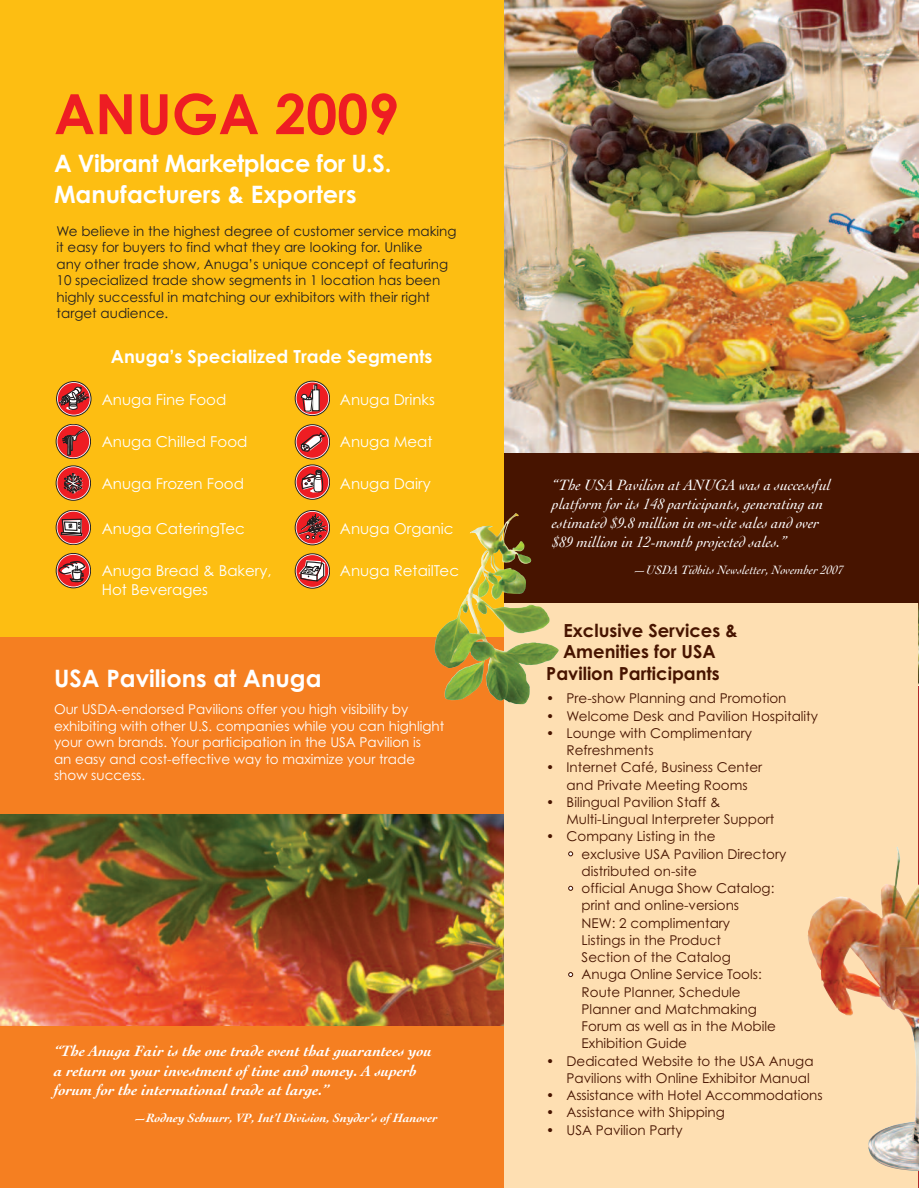
<style>
.page{position:relative;width:919px;height:1188px;background:#fff}
.page>*{position:absolute;margin:0;border:0;box-sizing:border-box;transform-origin:0 0}
.t1{font:55.5px "Century Gothic Bold TT";color:#ee1d23}
.t2{font:24px/31px "Century Gothic Bold TT";color:#fff}
.t3{font:18px "Century Gothic Bold TT";color:#471400}
.t4{font:18px "Century Gothic Bold TT";color:#fff}
.t5{font:italic 15.75px/18.9px "Cochin";color:#fff}
.t6{font:italic 700 15.75px/19.5px "Cochin";color:#fff}
.t7{font:15px "Century Gothic";color:#fff}
.t8{font:13.5px/17.2px "Century Gothic";color:#471400}
.t9{font:13.5px/16.5px "Century Gothic";color:#231f20}
.t10{font:13.5px/16.5px "Century Gothic";color:#fff}
.t11{font:italic 700 12.75px "Cochin";color:#fff}
.t12{font:italic 12.75px "Cochin";color:#fff}
.s1{color:#fff}
</style>
<div class="page">
<div style="left:0;top:0;width:504px;height:675px;background:#fdbe12"></div>
<img style="left:0;top:814px;width:504px;height:212px">
<div style="left:0;top:1026px;width:504px;height:162px;background:#f57f21"></div>
<div style="left:0;top:638px;width:504px;height:176px;background:#f57f21"></div>
<div style="left:504px;top:0;width:414px;height:1188px;background:#fedfb2"></div>
<hr style="left:918px;top:0;width:1px;height:605px;background:#f57f21">
<img style="left:918px;top:454px;width:1px;height:232px">
<hr style="left:918px;top:686px;width:1px;height:502px;background:#b1282a">
<svg style="left:57px;top:382px;width:34px;height:34px"></svg>
<div style="left:56px;top:381px;width:35px;height:35px;border:1px solid #231f20;border-radius:50%"></div>
<svg style="left:58px;top:383px;width:32px;height:32px"></svg>
<svg style="left:56px;top:386px;width:33px;height:25px"></svg>
<svg style="left:295px;top:381px;width:34px;height:35px"></svg>
<div style="left:295px;top:381px;width:35px;height:35px;border:1px solid #231f20;border-radius:50%"></div>
<div style="left:296px;top:383px;width:32px;height:31px;background:#ee1d23;border-radius:50%"></div>
<svg style="left:300px;top:384px;width:20px;height:28px"></svg>
<div style="left:56px;top:424px;width:35px;height:35px;border:1px solid #231f20;border-radius:50%"></div>
<div style="left:57px;top:426px;width:32px;height:31px;background:#ee1d23;border-radius:50%"></div>
<svg style="left:57px;top:426px;width:32px;height:30px"></svg>
<svg style="left:295px;top:425px;width:34px;height:34px"></svg>
<div style="left:295px;top:424px;width:35px;height:35px;border:1px solid #231f20;border-radius:50%"></div>
<svg style="left:296px;top:426px;width:32px;height:32px"></svg>
<svg style="left:300px;top:430px;width:27px;height:23px"></svg>
<svg style="left:56px;top:466px;width:35px;height:34px"></svg>
<div style="left:56px;top:466px;width:35px;height:35px;border:1px solid #231f20;border-radius:50%"></div>
<div style="left:57px;top:467px;width:32px;height:32px;background:#ee1d23;border-radius:50%"></div>
<svg style="left:63px;top:473px;width:20px;height:21px"></svg>
<svg style="left:295px;top:465px;width:34px;height:34px"></svg>
<div style="left:295px;top:465px;width:35px;height:35px;border:1px solid #231f20;border-radius:50%"></div>
<svg style="left:296px;top:466px;width:32px;height:32px"></svg>
<svg style="left:300px;top:469px;width:23px;height:24px"></svg>
<svg style="left:56px;top:553px;width:35px;height:35px"></svg>
<div style="left:56px;top:553px;width:35px;height:35px;border:1px solid #231f20;border-radius:50%"></div>
<div style="left:58px;top:555px;width:31px;height:32px;background:#ee1d23;border-radius:50%"></div>
<svg style="left:57px;top:561px;width:29px;height:21px"></svg>
<svg style="left:295px;top:510px;width:34px;height:35px"></svg>
<div style="left:295px;top:510px;width:35px;height:35px;border:1px solid #231f20;border-radius:50%"></div>
<svg style="left:296px;top:512px;width:32px;height:32px"></svg>
<svg style="left:298px;top:513px;width:29px;height:26px"></svg>
<svg style="left:56px;top:510px;width:35px;height:35px"></svg>
<div style="left:56px;top:510px;width:35px;height:35px;border:1px solid #231f20;border-radius:50%"></div>
<div style="left:57px;top:512px;width:32px;height:31px;background:#ee1d23;border-radius:50%"></div>
<svg style="left:60px;top:518px;width:23px;height:19px"></svg>
<svg style="left:295px;top:554px;width:34px;height:34px"></svg>
<div style="left:295px;top:554px;width:35px;height:34px;border:1px solid #231f20;border-radius:50%"></div>
<svg style="left:296px;top:555px;width:32px;height:32px"></svg>
<svg style="left:298px;top:560px;width:29px;height:23px"></svg>
<img style="left:504px;top:0;width:414px;height:454px">
<div style="left:504px;top:454px;width:414px;height:149px;background:#471400"></div>
<img style="left:434px;top:526px;width:62px;height:142px">
<img style="left:808px;top:847px;width:110px;height:324px">
<h1 class="t1" style="left:54px;top:83px;width:347px">ANUGA 2009</h1>
<h2 class="t2" style="left:54px;top:148px;width:339px">A Vibrant Marketplace for U.S.<br>Manufacturers &amp; Exporters</h2>
<p class="t9" style="left:56px;top:223px;width:401px">We believe in the highest degree of customer service making it easy for buyers to find what they are looking for. Unlike<br>any other trade show, Anuga’s unique concept of featuring 10 specialized trade show segments in 1 location has been highly successful in matching our exhibitors with their right target audience.</p>
<h3 class="t4" style="left:111px;top:346px;width:323px">Anuga’s Specialized Trade Segments</h3>
<p class="t7" style="left:102px;top:391px;width:126px">Anuga Fine Food</p>
<p class="t7" style="left:340px;top:391px;width:97px">Anuga Drinks</p>
<p class="t7" style="left:102px;top:433px;width:147px">Anuga Chilled Food</p>
<p class="t7" style="left:340px;top:433px;width:94px">Anuga Meat</p>
<p class="t7" style="left:102px;top:475px;width:144px">Anuga Frozen Food</p>
<p class="t7" style="left:340px;top:475px;width:92px">Anuga Dairy</p>
<p class="t7" style="left:102px;top:520px;width:144px">Anuga CateringTec</p>
<p class="t7" style="left:340px;top:520px;width:115px">Anuga Organic</p>
<p class="t7" style="left:102px;top:562px;width:171px">Anuga Bread &amp; Bakery,</p>
<p class="t7" style="left:340px;top:562px;width:121px">Anuga RetailTec</p>
<p class="t7" style="left:102px;top:581px;width:108px">Hot Beverages</p>
<h2 class="t2" style="left:54px;top:663px;width:269px">USA Pavilions at Anuga</h2>
<p class="t10" style="left:54px;top:702px;width:392px">Our USDA-endorsed Pavilions offer you high visibility by exhibiting with other U.S. companies while you can highlight your own brands. Your participation in the USA Pavilion is<br>an easy and cost-effective way to maximize your trade show success.</p>
<p class="t6" style="left:54px;top:1041px;width:379px">“The Anuga Fair is the one trade event that guarantees you a return on your investment of time and money. A superb forum for the international trade at large.”</p>
<p class="t11" style="left:134px;top:1111px;width:305px">—Rodney Schnurr, VP, Int’l Division, Snyder’s of Hanover</p>
<p class="t5" style="left:552px;top:476px;width:280px">“The USA Pavilion at ANUGA was a successful platform for its 148 participants, generating an estimated $9.8 million in on-site sales and over $89 million in 12-month projected sales.”</p>
<p class="t12" style="left:633px;top:563px;width:212px">—USDA Tidbits Newsletter, November 2007</p>
<h3 class="t3" style="left:563px;top:620px;width:176px">Exclusive Services &amp;</h3>
<h3 class="t3" style="left:563px;top:642px;width:154px">Amenities for USA</h3>
<h3 class="t3" style="left:546px;top:663px;width:175px">Pavilion Participants</h3>
<p class="t8" style="left:546px;top:690px;width:242px">• Pre-show Planning and Promotion</p>
<p class="t8" style="left:546px;top:707px;width:273px">• Welcome Desk and Pavilion Hospitality</p>
<p class="t8" style="left:566px;top:725px;width:187px;text-indent:-20px">• Lounge with Complimentary<br>Refreshments</p>
<p class="t8" style="left:546px;top:759px;width:217px;text-align:center">• Internet Café, Business Center and Private Meeting Rooms</p>
<p class="t8" style="left:566px;top:794px;width:209px;text-indent:-20px">• Bilingual Pavilion Staff &amp;<br>Multi-Lingual Interpreter Support</p>
<p class="t8" style="left:546px;top:828px;width:171px">• Company Listing in the</p>
<p class="t8" style="left:581px;top:845px;width:206px;text-indent:-15px"><span class="s1">•</span> exclusive USA Pavilion Directory distributed on-site</p>
<p class="t8" style="left:581px;top:880px;width:194px;text-indent:-15px"><span class="s1">•</span> official Anuga Show Catalog: print and online-versions<br>NEW: 2 complimentary<br>Listings in the Product<br>Section of the Catalog</p>
<p class="t8" style="left:581px;top:966px;width:196px;text-indent:-15px"><span class="s1">•</span> Anuga Online Service Tools:<br>Route Planner, Schedule<br>Planner and Matchmaking<br>Forum as well as in the Mobile<br>Exhibition Guide</p>
<p class="t8" style="left:546px;top:1052px;width:269px;text-align:right">• Dedicated Website to the USA Anuga<br>Pavilions with Online Exhibitor Manual</p>
<p class="t8" style="left:546px;top:1087px;width:278px">• Assistance with Hotel Accommodations</p>
<p class="t8" style="left:546px;top:1104px;width:180px">• Assistance with Shipping</p>
<p class="t8" style="left:546px;top:1121px;width:138px">• USA Pavilion Party</p>
</div>
